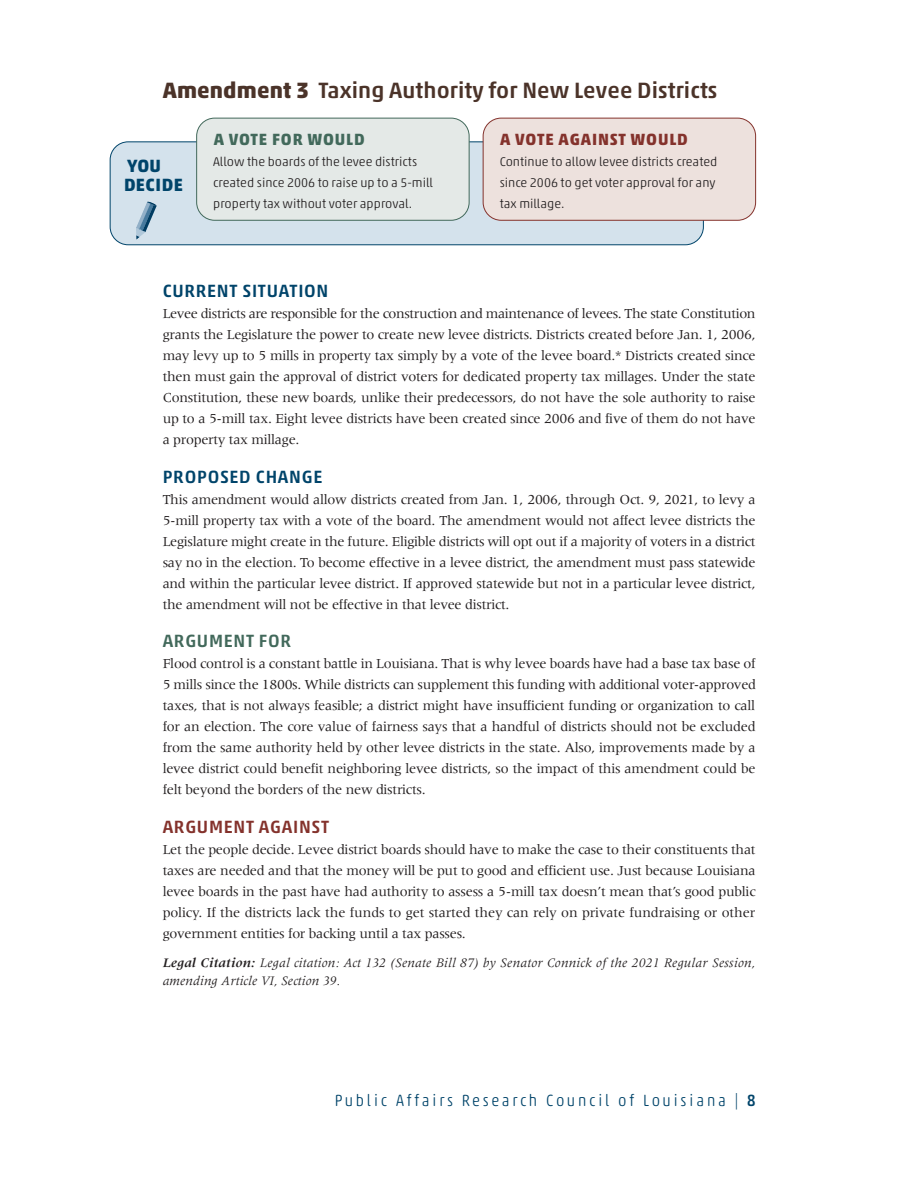
<style>
.page{position:relative;width:918px;height:1188px;background:#fff}
.page>*{position:absolute;margin:0;border:0;box-sizing:border-box;transform-origin:0 0}
.Header_Ballot_listin{font:500 22.5px "Akko Std";letter-spacing:.005em;color:#4b3329}
.Subhead1{font:500 18px "Akko Std";letter-spacing:.04em;color:#00446a}
.Subhead1-2{font:500 18px "Akko Std";letter-spacing:.04em;color:#84322c}
.Subhead1-3{font:500 18px "Akko Std";letter-spacing:.04em;color:#42695b}
.text{font:700 18px "Akko Std";letter-spacing:.01em;color:#00446a}
.t1{font:300 16.5px "Akko Rounded Pro";letter-spacing:.18em;color:#00446a;scale:.9 1}
.Vote_Against_Head{font:700 16.5px "Akko Std";letter-spacing:.05em;color:#84322c}
.Vote_for_head{font:700 16.5px "Akko Std";letter-spacing:.05em;color:#42695b}
.text-2{font:14.25px/21px "Meridien LT Std";letter-spacing:-.02em;color:#231f20;text-align:justify}
.Legal_Citation_text{font:italic 13.5px/18px "Meridien LT Std";letter-spacing:.015em;color:#231f20}
.Vote_text{font:300 12.75px/21px "Akko Rounded Pro";color:#231f20}
.s1{font-weight:700}
.s2{font-family:"Akko Pro"}
.s3{font-family:"Akko Std";font-weight:500}
</style>
<div class="page">
<div style="left:110px;top:142px;width:593px;height:103px;background:#d4e2ec;border-radius:18px"></div>
<div style="left:110px;top:141px;width:594px;height:104px;border:1px solid #00446a;border-radius:18px"></div>
<div style="left:197px;top:118px;width:272px;height:102px;background:#e4e9e7;border-radius:18px"></div>
<div style="left:196px;top:118px;width:274px;height:103px;border:1px solid #42695b;border-radius:18px"></div>
<div style="left:483px;top:118px;width:273px;height:102px;background:#ede1dd;border-radius:18px"></div>
<div style="left:483px;top:118px;width:273px;height:103px;border:1px solid #84322c;border-radius:18px"></div>
<svg style="left:136px;top:202px;width:21px;height:38px"></svg>
<p class="Header_Ballot_listin" style="left:163px;top:76px;width:556px"><span class="s1">Amendment 3</span> Taxing Authority for New Levee Districts</p>
<p class="text" style="left:127px;top:155px;width:36px">YOU</p>
<p class="text" style="left:124px;top:174px;width:60px">DECIDE</p>
<p class="Vote_for_head" style="left:214px;top:129px;width:152px">A VOTE FOR WOULD</p>
<p class="Vote_text" style="left:213px;top:151px;width:221px">Allow the boards of the levee districts created since 2006 to raise up to a 5-mill property tax without voter approval.</p>
<p class="Vote_Against_Head" style="left:500px;top:129px;width:189px">A VOTE AGAINST WOULD</p>
<p class="Vote_text" style="left:500px;top:151px;width:219px">Continue to allow levee districts created since 2006 to get voter approval for any tax millage.</p>
<p class="Subhead1" style="left:163px;top:280px;width:167px">CURRENT SITUATION</p>
<p class="text-2" style="left:163px;top:303px;width:594px">Levee districts are responsible for the construction and maintenance of levees. The state Constitution grants the Legislature the power to create new levee districts. Districts created before Jan. 1, 2006, may levy up to 5 mills in property tax simply by a vote of the levee board.* Districts created since then must gain the approval of district voters for dedicated property tax millages. Under the state Constitution, these new boards, unlike their predecessors, do not have the sole authority to raise up to a 5-mill tax. Eight levee districts have been created since 2006 and five of them do not have a property tax millage.</p>
<p class="Subhead1" style="left:163px;top:466px;width:161px">PROPOSED CHANGE</p>
<p class="text-2" style="left:163px;top:489px;width:595px">This amendment would allow districts created from Jan. 1, 2006, through Oct. 9, 2021, to levy a 5-mill property tax with a vote of the board. The amendment would not affect levee districts the Legislature might create in the future. Eligible districts will opt out if a majority of voters in a district say no in the election. To become effective in a levee district, the amendment must pass statewide and within the particular levee district. If approved statewide but not in a particular levee district, the amendment will not be effective in that levee district.</p>
<p class="Subhead1-3" style="left:163px;top:630px;width:130px">ARGUMENT FOR</p>
<p class="text-2" style="left:163px;top:653px;width:595px">Flood control is a constant battle in Louisiana. That is why levee boards have had a base tax base of 5 mills since the 1800s. While districts can supplement this funding with additional voter-approved taxes, that is not always feasible; a district might have insufficient funding or organization to call for an election. The core value of fairness says that a handful of districts should not be excluded from the same authority held by other levee districts in the state. Also, improvements made by a levee district could benefit neighboring levee districts, so the impact of this amendment could be felt beyond the borders of the new districts.</p>
<p class="Subhead1-2" style="left:163px;top:816px;width:168px">ARGUMENT AGAINST</p>
<p class="text-2" style="left:163px;top:839px;width:594px">Let the people decide. Levee district boards should have to make the case to their constituents that taxes are needed and that the money will be put to good and efficient use. Just because Louisiana levee boards in the past have had authority to assess a 5-mill tax doesn’t mean that’s good public policy. If the districts lack the funds to get started they can rely on private fundraising or other government entities for backing until a tax passes.</p>
<p class="Legal_Citation_text" style="left:163px;top:954px;width:594px"><span class="s1">Legal Citation:</span> Legal citation: Act 132 (Senate Bill 87) by Senator Connick of the 2021 Regular Session, amending Article VI, Section 39.</p>
<p class="t1" style="left:335px;top:1091px;width:469px">Public Affairs Research Council of Louisiana <span class="s2">|</span> <span class="s3">8</span></p>
</div>
